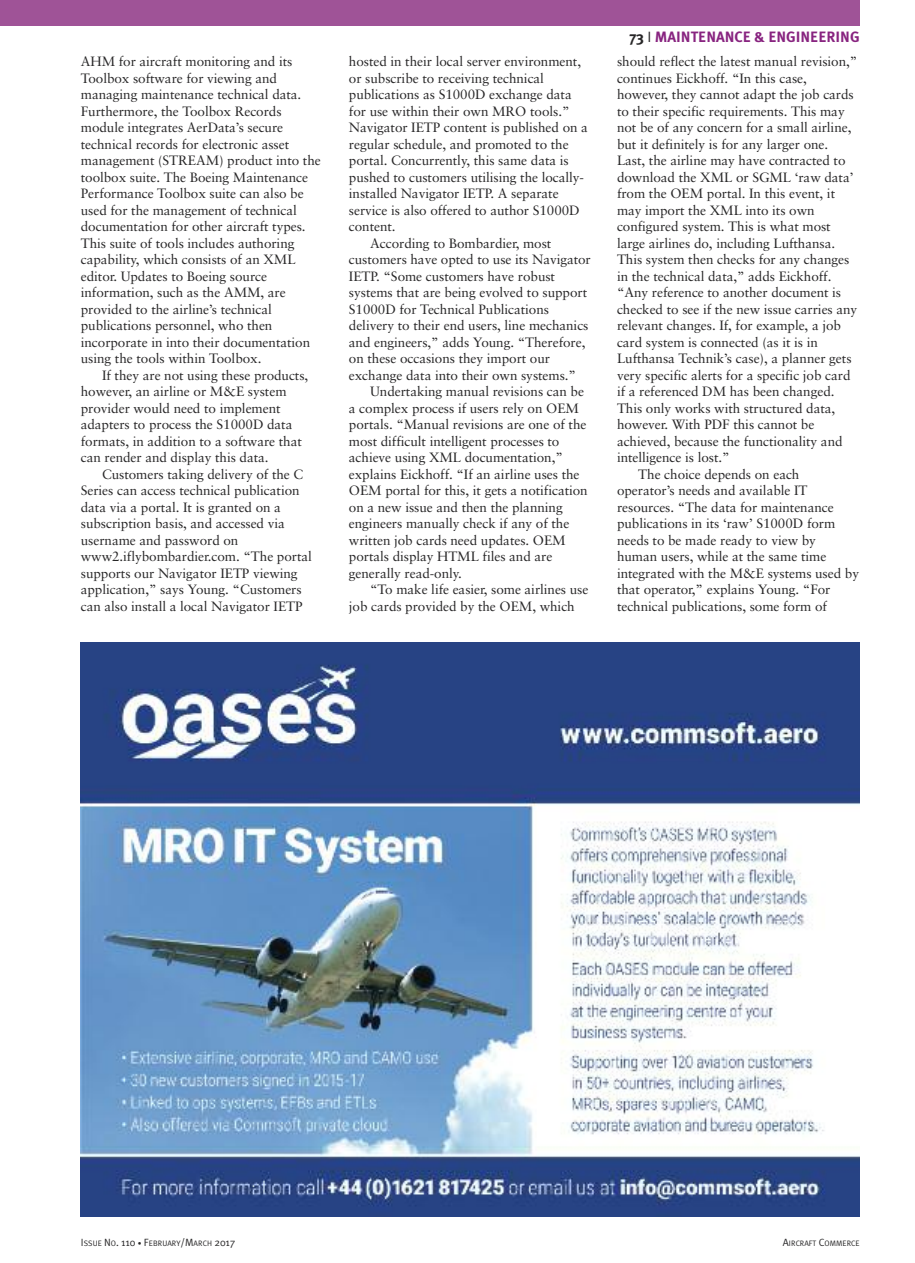
<style>
.page{position:relative;width:915px;height:1263px;background:#fff}
.page>*{position:absolute;margin:0;border:0;box-sizing:border-box;transform-origin:0 0}
.t1{font:700 15px "Meta Plus";color:#882480}
.t2{font:13.5px/16.5px "Sabon";letter-spacing:-.005em;color:#272627}
.t3{font:7.8px "Meta Plus Normal";color:#272627}
.s1{color:#272627}
.s2{font-family:"Meta Plus Normal";font-weight:400;color:#272627}
.s3{font-size:10.5px}
.s4{font-size:7.5px}
</style>
<div class="page">
<div style="left:0;top:0;width:859px;height:26px;background:#9f5397"></div>
<img style="left:81px;top:642px;width:778px;height:574px">
<p class="t2" style="left:81px;top:54px;width:241px">AHM for aircraft monitoring and its Toolbox software for viewing and managing maintenance technical data.<br>Furthermore, the Toolbox Records module integrates AerData’s secure technical records for electronic asset management (STREAM) product into the toolbox suite. The Boeing Maintenance Performance Toolbox suite can also be used for the management of technical documentation for other aircraft types.<br>This suite of tools includes authoring capability, which consists of an XML editor. Updates to Boeing source information, such as the AMM, are provided to the airline’s technical publications personnel, who then incorporate in into their documentation using the tools within Toolbox.</p>
<p class="t2" style="left:81px;top:368px;width:229px;text-indent:21px">If they are not using these products, however, an airline or M&amp;E system provider would need to implement adapters to process the S1000D data formats, in addition to a software that can render and display this data.</p>
<p class="t2" style="left:81px;top:467px;width:232px;text-indent:21px">Customers taking delivery of the C Series can access technical publication data via a portal. It is granted on a subscription basis, and accessed via username and password on www2.iflybombardier.com. “The portal supports our Navigator IETP viewing application,” says Young. “Customers can also install a local Navigator IETP</p>
<p class="t2" style="left:349px;top:54px;width:234px">hosted in their local server environment,</p>
<p class="t2" style="left:349px;top:71px;width:196px">or subscribe to receiving technical</p>
<p class="t2" style="left:349px;top:87px;width:224px">publications as S1000D exchange data</p>
<p class="t2" style="left:349px;top:104px;width:222px">for use within their own MRO tools.”</p>
<p class="t2" style="left:349px;top:120px;width:240px">Navigator IETP content is published on a</p>
<p class="t2" style="left:349px;top:137px;width:221px">regular schedule, and promoted to the</p>
<p class="t2" style="left:349px;top:153px;width:221px">portal. Concurrently, this same data is</p>
<p class="t2" style="left:349px;top:170px;width:236px">pushed to customers utilising the locally-</p>
<p class="t2" style="left:349px;top:186px;width:211px">installed Navigator IETP. A separate</p>
<p class="t2" style="left:349px;top:203px;width:232px">service is also offered to author S1000D</p>
<p class="t2" style="left:349px;top:219px;width:48px">content.</p>
<p class="t2" style="left:370px;top:236px;width:183px">According to Bombardier, most</p>
<p class="t2" style="left:349px;top:252px;width:243px">customers have opted to use its Navigator</p>
<p class="t2" style="left:349px;top:269px;width:208px">IETP. “Some customers have robust</p>
<p class="t2" style="left:349px;top:285px;width:240px">systems that are being evolved to support</p>
<p class="t2" style="left:349px;top:302px;width:201px">S1000D for Technical Publications</p>
<p class="t2" style="left:349px;top:318px;width:241px">delivery to their end users, line mechanics</p>
<p class="t2" style="left:349px;top:335px;width:238px">and engineers,” adds Young. “Therefore,</p>
<p class="t2" style="left:349px;top:351px;width:202px">on these occasions they import our</p>
<p class="t2" style="left:349px;top:368px;width:228px">exchange data into their own systems.”</p>
<p class="t2" style="left:370px;top:384px;width:215px">Undertaking manual revisions can be</p>
<p class="t2" style="left:349px;top:401px;width:231px">a complex process if users rely on OEM</p>
<p class="t2" style="left:349px;top:417px;width:239px">portals. “Manual revisions are one of the</p>
<p class="t2" style="left:349px;top:434px;width:212px">most difficult intelligent processes to</p>
<p class="t2" style="left:349px;top:450px;width:215px">achieve using XML documentation,”</p>
<p class="t2" style="left:349px;top:467px;width:232px">explains Eickhoff. “If an airline uses the</p>
<p class="t2" style="left:349px;top:483px;width:240px">OEM portal for this, it gets a notification</p>
<p class="t2" style="left:349px;top:500px;width:215px">on a new issue and then the planning</p>
<p class="t2" style="left:349px;top:516px;width:222px">engineers manually check if any of the</p>
<p class="t2" style="left:349px;top:533px;width:218px">written job cards need updates. OEM</p>
<p class="t2" style="left:349px;top:549px;width:205px">portals display HTML files and are</p>
<p class="t2" style="left:349px;top:566px;width:114px">generally read-only.</p>
<p class="t2" style="left:370px;top:582px;width:220px">“To make life easier, some airlines use</p>
<p class="t2" style="left:349px;top:599px;width:227px">job cards provided by the OEM, which</p>
<p class="t1" style="left:629px;top:28px;width:231px"><span class="s1">73</span> <span class="s2">I</span> MAINTENANCE &amp; ENGINEERING</p>
<p class="t2" style="left:616px;top:54px;width:242px">should reflect the latest manual revision,”</p>
<p class="t2" style="left:616px;top:71px;width:191px">continues Eickhoff. “In this case,</p>
<p class="t2" style="left:616px;top:87px;width:238px">however, they cannot adapt the job cards</p>
<p class="t2" style="left:616px;top:104px;width:229px">to their specific requirements. This may</p>
<p class="t2" style="left:616px;top:120px;width:236px">not be of any concern for a small airline,</p>
<p class="t2" style="left:616px;top:137px;width:213px">but it definitely is for any larger one.</p>
<p class="t2" style="left:616px;top:153px;width:230px">Last, the airline may have contracted to</p>
<p class="t2" style="left:616px;top:170px;width:238px">download the XML or SGML ‘raw data’</p>
<p class="t2" style="left:616px;top:186px;width:219px">from the OEM portal. In this event, it</p>
<p class="t2" style="left:616px;top:203px;width:199px">may import the XML into its own</p>
<p class="t2" style="left:616px;top:219px;width:215px">configured system. This is what most</p>
<p class="t2" style="left:616px;top:236px;width:219px">large airlines do, including Lufthansa.</p>
<p class="t2" style="left:616px;top:252px;width:234px">This system then checks for any changes</p>
<p class="t2" style="left:616px;top:269px;width:216px">in the technical data,” adds Eickhoff.</p>
<p class="t2" style="left:616px;top:285px;width:225px">“Any reference to another document is</p>
<p class="t2" style="left:616px;top:302px;width:242px">checked to see if the new issue carries any</p>
<p class="t2" style="left:616px;top:318px;width:225px">relevant changes. If, for example, a job</p>
<p class="t2" style="left:616px;top:335px;width:202px">card system is connected (as it is in</p>
<p class="t2" style="left:616px;top:351px;width:236px">Lufthansa Technik’s case), a planner gets</p>
<p class="t2" style="left:616px;top:368px;width:235px">very specific alerts for a specific job card</p>
<p class="t2" style="left:616px;top:384px;width:219px">if a referenced DM has been changed.</p>
<p class="t2" style="left:616px;top:401px;width:220px">This only works with structured data,</p>
<p class="t2" style="left:616px;top:417px;width:199px">however. With PDF this cannot be</p>
<p class="t2" style="left:616px;top:434px;width:227px">achieved, because the functionality and</p>
<p class="t2" style="left:616px;top:450px;width:114px">intelligence is lost.”</p>
<p class="t2" style="left:638px;top:467px;width:163px">The choice depends on each</p>
<p class="t2" style="left:616px;top:483px;width:192px">operator’s needs and available IT</p>
<p class="t2" style="left:616px;top:500px;width:218px">resources. “The data for maintenance</p>
<p class="t2" style="left:616px;top:516px;width:220px">publications in its ‘raw’ S1000D form</p>
<p class="t2" style="left:616px;top:533px;width:200px">needs to be made ready to view by</p>
<p class="t2" style="left:616px;top:549px;width:211px">human users, while at the same time</p>
<p class="t2" style="left:616px;top:566px;width:243px">integrated with the M&amp;E systems used by</p>
<p class="t2" style="left:616px;top:582px;width:215px">that operator,” explains Young. “For</p>
<p class="t2" style="left:616px;top:599px;width:211px">technical publications, some form of</p>
<p class="t3" style="left:81px;top:1238px;width:156px"><span class="s3">I</span>SSUE <span class="s3">N</span>O<span class="s3">. 110</span> <span class="s4">•</span> <span class="s3">F</span>EBRUARY<span class="s3">/M</span>ARCH <span class="s3">2017</span></p>
<p class="t3" style="left:782px;top:1238px;width:78px"><span class="s3">A</span>IRCRAFT <span class="s3">C</span>OMMERCE</p>
</div>
